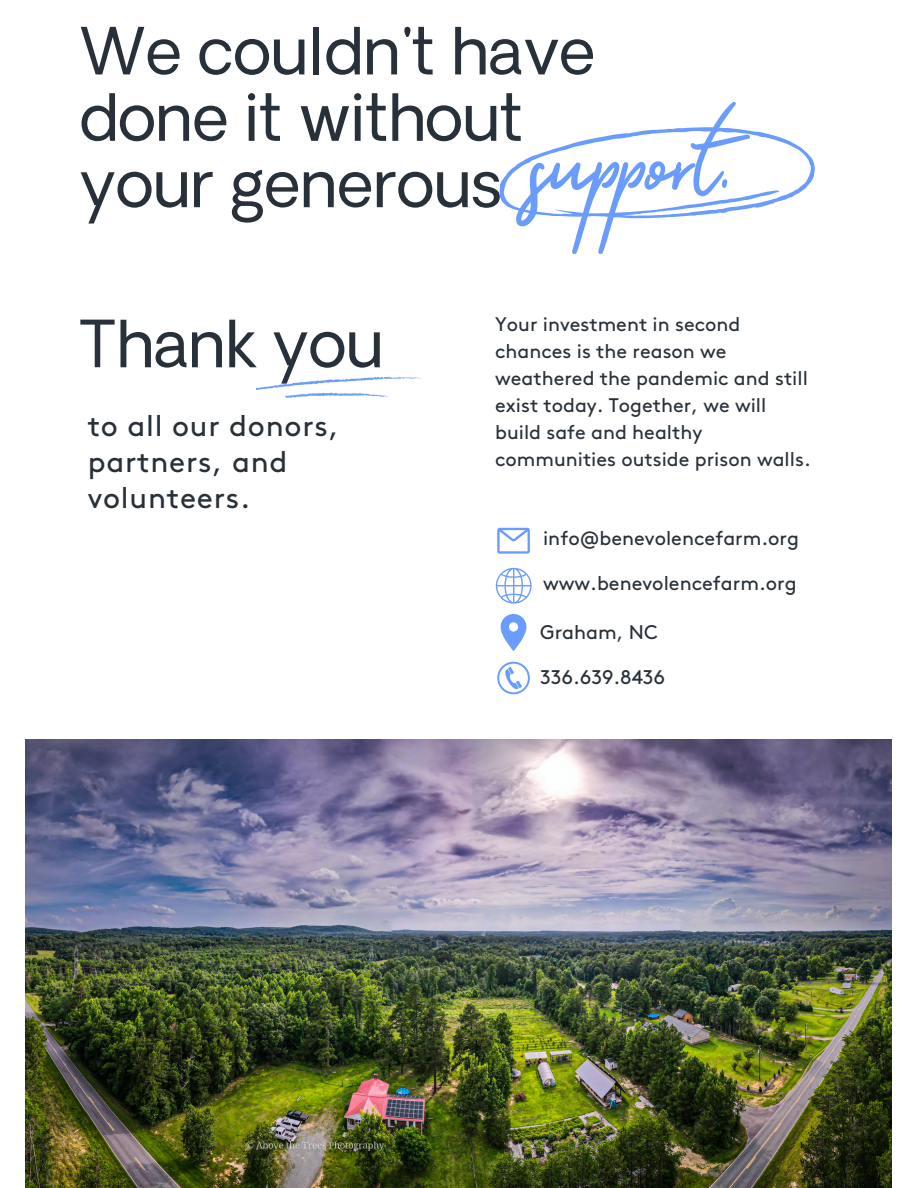
<style>
.page{position:relative;width:918px;height:1188px;background:#fff}
.page>*{position:absolute;margin:0;border:0;box-sizing:border-box;transform-origin:0 0}
.t1{font:134.1px "Sulu script";color:#699cfc}
.t2{font:63.45px/66.3px "Oakes Grotesk";color:#283139}
.t3{font:29.55px/36px "Brown";letter-spacing:.025em;color:#283139}
.t4{font:19.8px "Brown";color:#283139}
.t5{font:19.65px/27px "Brown";color:#283139}
</style>
<div class="page">
<svg style="left:499px;top:127px;width:316px;height:92px"></svg>
<svg style="left:501px;top:614px;width:25px;height:37px"></svg>
<svg style="left:497px;top:662px;width:33px;height:32px"></svg>
<svg style="left:495px;top:567px;width:37px;height:37px"></svg>
<svg style="left:497px;top:528px;width:33px;height:26px"></svg>
<img style="left:25px;top:740px;width:866px;height:448px">
<svg style="left:256px;top:376px;width:166px;height:22px"></svg>
<p class="t2" style="left:80px;top:25px;width:517px">We couldn't have done it without your generous</p>
<p class="t1" style="left:532px;top:65px;width:201px">support.</p>
<p class="t2" style="left:80px;top:318px;width:305px">Thank you</p>
<p class="t5" style="left:495px;top:312px;width:317px">Your investment in second chances is the reason we weathered the pandemic and still exist today. Together, we will build safe and healthy communities outside prison walls.</p>
<p class="t3" style="left:88px;top:410px;width:252px">to all our donors, partners, and volunteers.</p>
<p class="t4" style="left:543px;top:530px;width:258px">info@benevolencefarm.org</p>
<p class="t4" style="left:543px;top:575px;width:255px">www.benevolencefarm.org</p>
<p class="t4" style="left:540px;top:624px;width:119px">Graham, NC</p>
<p class="t4" style="left:540px;top:669px;width:126px">336.639.8436</p>
</div>
